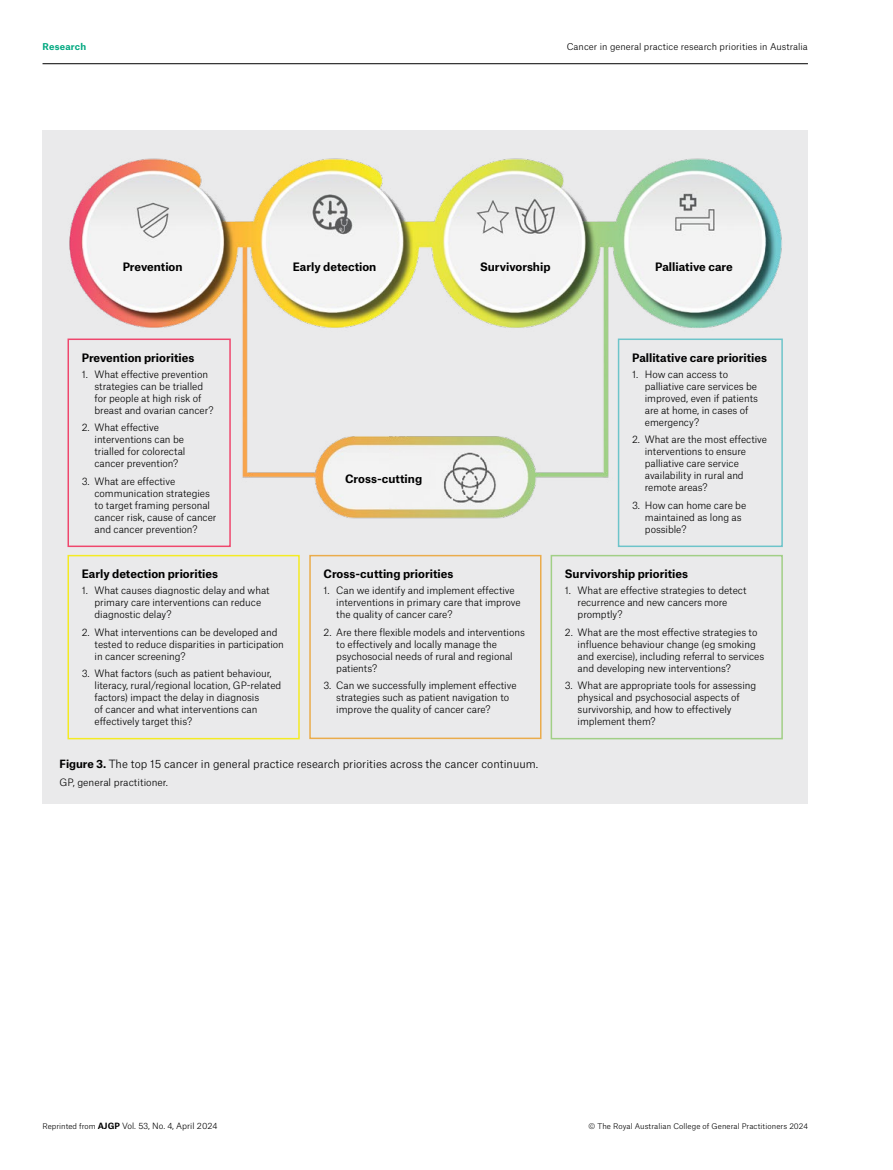
<style>
.page{position:relative;width:893px;height:1170px;background:#fff}
.page>*{position:absolute;margin:0;border:0;box-sizing:border-box;transform-origin:0 0}
.t1{font:700 11.1px "Atlas Grotesk";color:#000}
.t2{font:300 10.8px "Atlas Grotesk";color:#000}
.t3{font:300 9.75px/12px "Atlas Grotesk";letter-spacing:-.005em;color:#000}
.t4{font:300 9px "Atlas Grotesk";letter-spacing:.005em;color:#000}
.t5{font:700 9px "Atlas Grotesk";letter-spacing:.025em;color:#00a880}
.t6{font:300 8.25px "Atlas Grotesk";letter-spacing:-.005em;color:#000}
.t7{font:300 7.5px "Atlas Grotesk";letter-spacing:.01em;color:#000}
.s1{font-weight:700}
.s2{font-size:7.5px}
</style>
<div class="page">
<hr style="left:43px;top:63px;width:765px;height:1px;background:#000">
<div style="left:43px;top:130px;width:765px;height:673px;background:#eaeaeb"></div>
<img style="left:67px;top:158px;width:716px;height:417px">
<img style="left:389px;top:448px;width:108px;height:60px">
<div style="left:68px;top:338px;width:163px;height:209px;border:2px solid #ef476d"></div>
<div style="left:618px;top:338px;width:165px;height:209px;border:2px solid #6dc4ca"></div>
<div style="left:68px;top:555px;width:232px;height:184px;border:2px solid #f4eb23"></div>
<div style="left:551px;top:555px;width:232px;height:184px;border:2px solid #a1cf86"></div>
<div style="left:309px;top:555px;width:232px;height:184px;border:2px solid #eaac4b"></div>
<p class="t5" style="left:43px;top:40px;width:45px">Research</p>
<p class="t4" style="left:567px;top:40px;width:243px">Cancer in general practice research priorities in Australia</p>
<p class="t1" style="left:123px;top:257px;width:61px">Prevention</p>
<p class="t1" style="left:293px;top:257px;width:85px">Early detection</p>
<p class="t1" style="left:480px;top:257px;width:72px">Survivorship</p>
<p class="t1" style="left:655px;top:257px;width:79px">Palliative care</p>
<p class="t1" style="left:82px;top:348px;width:114px">Prevention priorities</p>
<p class="t3" style="left:95px;top:367px;width:121px;text-indent:-13px">1. What effective prevention strategies can be trialled for people at high risk of breast and ovarian cancer?</p>
<p class="t3" style="left:95px;top:421px;width:92px;text-indent:-13px">2. What effective interventions can be trialled for colorectal cancer prevention?</p>
<p class="t3" style="left:95px;top:474px;width:124px;text-indent:-13px">3. What are effective communication strategies to target framing personal cancer risk, cause of cancer and cancer prevention?</p>
<p class="t1" style="left:82px;top:564px;width:138px">Early detection priorities</p>
<p class="t3" style="left:95px;top:583px;width:177px;text-indent:-13px">1. What causes diagnostic delay and what primary care interventions can reduce diagnostic delay?</p>
<p class="t3" style="left:95px;top:625px;width:191px;text-indent:-13px">2. What interventions can be developed and tested to reduce disparities in participation in cancer screening?</p>
<p class="t3" style="left:95px;top:666px;width:188px;text-indent:-13px">3. What factors (such as patient behaviour, literacy, rural/regional location, GP-related factors) impact the delay in diagnosis<br>of cancer and what interventions can effectively target this?</p>
<p class="t1" style="left:345px;top:469px;width:79px">Cross-cutting</p>
<p class="t1" style="left:324px;top:564px;width:131px">Cross-cutting priorities</p>
<p class="t3" style="left:336px;top:583px;width:186px;text-indent:-13px">1. Can we identify and implement effective interventions in primary care that improve the quality of cancer care?</p>
<p class="t3" style="left:336px;top:625px;width:190px;text-indent:-13px">2. Are there flexible models and interventions to effectively and locally manage the psychosocial needs of rural and regional patients?</p>
<p class="t3" style="left:336px;top:678px;width:182px;text-indent:-13px">3. Can we successfully implement effective strategies such as patient navigation to improve the quality of cancer care?</p>
<p class="t2" style="left:60px;top:755px;width:480px"><span class="s1">Figure 3.</span> The top 15 cancer in general practice research priorities across the cancer continuum.</p>
<p class="t3" style="left:60px;top:775px;width:110px">GP, general practitioner.</p>
<p class="t1" style="left:632px;top:348px;width:137px">Pallitative care priorities</p>
<p class="t3" style="left:645px;top:367px;width:115px;text-indent:-13px">1. How can access to palliative care services be improved, even if patients are at home, in cases of emergency?</p>
<p class="t3" style="left:645px;top:433px;width:124px;text-indent:-13px">2. What are the most effective interventions to ensure palliative care service availability in rural and remote areas?</p>
<p class="t3" style="left:645px;top:498px;width:103px;text-indent:-13px">3. How can home care be maintained as long as possible?</p>
<p class="t1" style="left:565px;top:564px;width:125px">Survivorship priorities</p>
<p class="t3" style="left:578px;top:583px;width:170px;text-indent:-13px">1. What are effective strategies to detect recurrence and new cancers more promptly?</p>
<p class="t3" style="left:578px;top:625px;width:188px;text-indent:-13px">2. What are the most effective strategies to influence behaviour change (eg smoking and exercise), including referral to services and developing new interventions?</p>
<p class="t3" style="left:578px;top:678px;width:180px;text-indent:-13px">3. What are appropriate tools for assessing physical and psychosocial aspects of survivorship, and how to effectively implement them?</p>
<p class="t6" style="left:43px;top:1118px;width:176px"><span class="s2">Reprinted from</span> <span class="s1">AJGP</span> Vol. 53, No. 4, April 2024</p>
<p class="t7" style="left:589px;top:1119px;width:221px">© The Royal Australian College of General Practitioners 2024</p>
</div>
